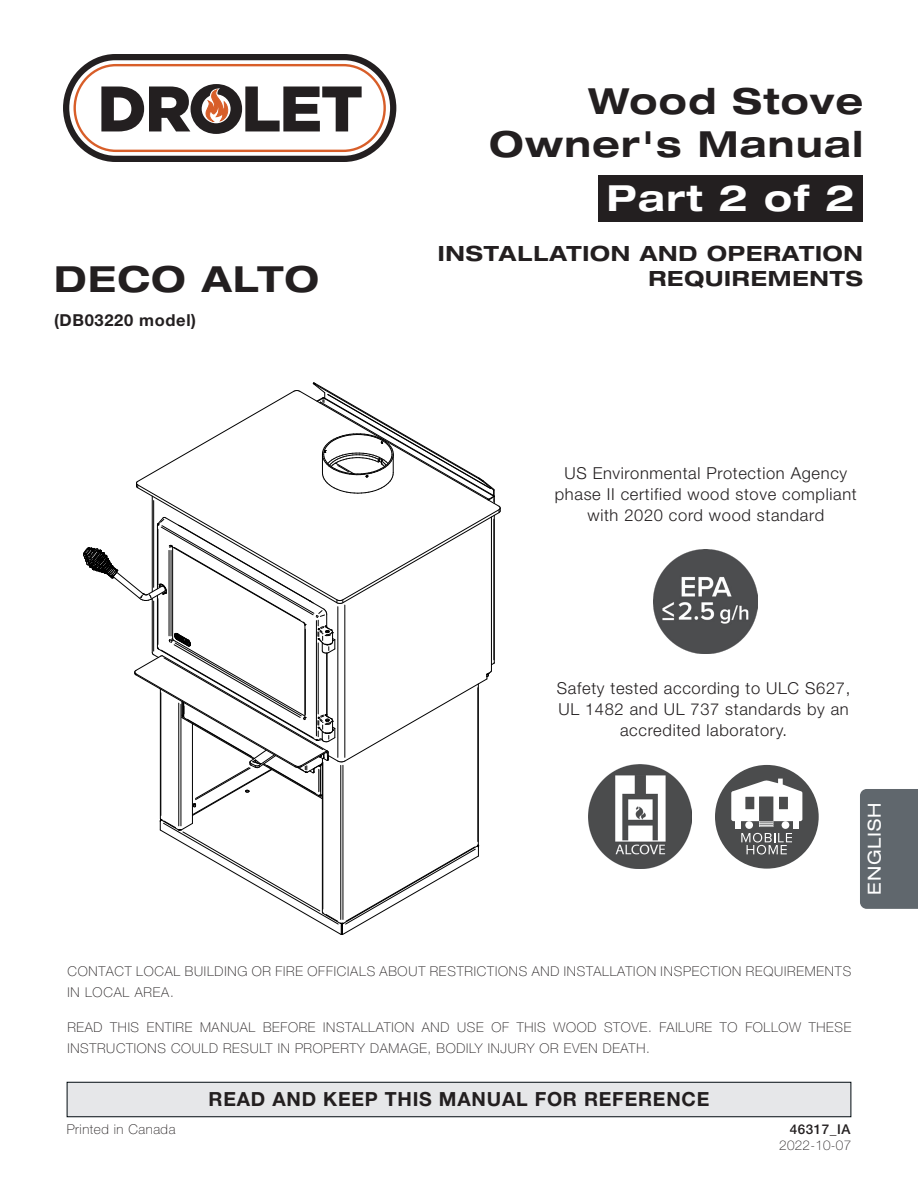
<style>
.page{position:relative;width:918px;height:1188px;background:#fff}
.page>*{position:absolute;margin:0;border:0;box-sizing:border-box;transform-origin:0 0}
.t1{font:700 expanded 36px/43.2px "Helvetica Neue LT Std";letter-spacing:.04em;color:#231f20;text-align:right}
.t2{font:700 expanded 36px "Helvetica Neue LT Std";letter-spacing:.04em;color:#fff}
.t3{font:700 expanded 21px/25.2px "Helvetica Neue LT Std";letter-spacing:.04em;color:#231f20;text-align:right}
.t4{font:700 19.5px "Helvetica Neue LT Std";letter-spacing:.04em;color:#231f20}
.t5{font:expanded 18px "Helvetica Neue LT Std";letter-spacing:.04em;color:#fff}
.t6{font:300 16.5px/21px "Helvetica Neue LT Std";letter-spacing:.04em;color:#231f20;text-align:center}
.t7{font:700 16.5px "Helvetica Neue LT Std";letter-spacing:.04em;color:#231f20}
.t8{font:100 13.5px/21px "Helvetica Neue LT Std";letter-spacing:.05em;color:#231f20}
.t9{font:500 13.5px "Helvetica Neue LT Std";letter-spacing:.04em;color:#231f20}
</style>
<div class="page">
<div style="left:67px;top:1082px;width:784px;height:35px;background:#e6e7e9"></div>
<div style="left:67px;top:1082px;width:784px;height:35px;border:1px solid #020c11"></div>
<svg style="left:83px;top:382px;width:418px;height:553px"></svg>
<div style="left:598px;top:175px;width:265px;height:47px;background:#231f20"></div>
<img style="left:589px;top:765px;width:103px;height:103px">
<div style="left:715px;top:765px;width:104px;height:104px;background:#4b4c4d;border-radius:50%"></div>
<svg style="left:731px;top:779px;width:71px;height:76px"></svg>
<div style="left:793px;top:822px;width:6px;height:7px;background:#fff"></div>
<img style="left:654px;top:549px;width:104px;height:104px">
<div style="left:860px;top:789px;width:58px;height:120px;background:#60676d"></div>
<svg style="left:63px;top:54px;width:333px;height:108px"></svg>
<h1 class="t1" style="left:54px;top:256px;width:266px">DECO ALTO</h1>
<p class="t7" style="left:54px;top:310px;width:144px">(DB03220 model)</p>
<h1 class="t1" style="left:490px;top:79px;width:375px">Wood Stove<br>Owner's Manual</h1>
<h1 class="t2" style="left:607px;top:176px;width:249px">Part 2 of 2</h1>
<h2 class="t3" style="left:438px;top:240px;width:427px">INSTALLATION AND OPERATION<br>REQUIREMENTS</h2>
<p class="t6" style="left:555px;top:462px;width:303px">US Environmental Protection Agency phase II certified wood stove compliant with 2020 cord wood standard</p>
<p class="t6" style="left:557px;top:677px;width:295px">Safety tested according to ULC S627,<br>UL 1482 and UL 737 standards by an accredited laboratory.</p>
<h3 class="t5" style="left:863px;top:895px;width:93px;rotate:-90deg">ENGLISH</h3>
<p class="t8" style="left:67px;top:961px;width:785px">CONTACT LOCAL BUILDING OR FIRE OFFICIALS ABOUT RESTRICTIONS AND INSTALLATION INSPECTION REQUIREMENTS<br>IN LOCAL AREA.</p>
<p class="t8" style="left:67px;top:1017px;width:785px">READ THIS ENTIRE MANUAL BEFORE INSTALLATION AND USE OF THIS WOOD STOVE. FAILURE TO FOLLOW THESE<br>INSTRUCTIONS COULD RESULT IN PROPERTY DAMAGE, BODILY INJURY OR EVEN DEATH.</p>
<h3 class="t4" style="left:209px;top:1087px;width:502px">READ AND KEEP THIS MANUAL FOR REFERENCE</h3>
<p class="t8" style="left:67px;top:1119px;width:110px">Printed in Canada</p>
<p class="t9" style="left:790px;top:1121px;width:62px">46317_IA</p>
<p class="t8" style="left:779px;top:1135px;width:73px">2022-10-07</p>
</div>
